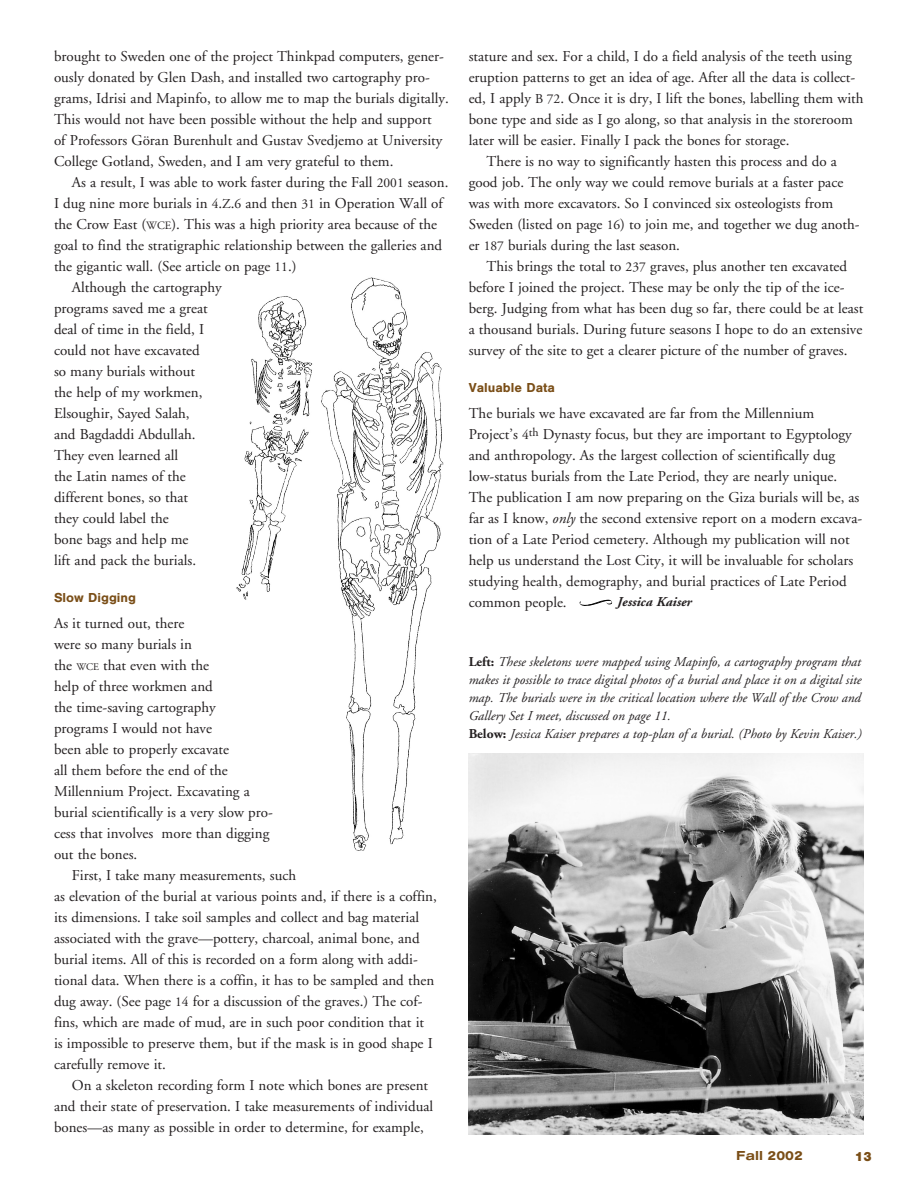
<style>
.page{position:relative;width:918px;height:1188px;background:#fff}
.page>*{position:absolute;margin:0;border:0;box-sizing:border-box;transform-origin:0 0}
.t1{font:15px/21px "Adobe Garamond";color:#231f20}
.t2{font:italic 13.5px/18px "Adobe Garamond";color:#231f20}
.t3{font:700 13.5px "Nimbus San T";color:#7a4e17}
.t4{font:italic 700 13.5px "Adobe Garamond";color:#231f20}
.t5{font:13.5px "Nimbus San T Bold Exte";color:#7a4e17}
.t6{font:13.5px "Nimbus San T Blac";color:#7a4e17}
.s1{font-size:13.5px}
.s2{font-size:11.25px}
.s3{font-size:10.2px}
.s4{font-style:italic}
.s5{font-weight:700;font-style:normal}
</style>
<div class="page">
<svg style="left:579px;top:599px;width:34px;height:7px"></svg>
<img style="left:236px;top:277px;width:208px;height:574px">
<img style="left:469px;top:754px;width:395px;height:381px">
<p class="t1" style="left:54px;top:46px;width:396px">brought to Sweden one of the project Thinkpad computers, gener&shy;ously donated by Glen Dash, and installed two cartography pro&shy;grams, Idrisi and Mapinfo, to allow me to map the burials digitally.<br>This would not have been possible without the help and support<br>of Professors Göran Burenhult and Gustav Svedjemo at University College Gotland, Sweden, and I am very grateful to them.</p>
<p class="t1" style="left:72px;top:172px;width:378px">As a result, I was able to work faster during the Fall <span class="s1">2001</span> season.</p>
<p class="t1" style="left:54px;top:193px;width:390px">I dug nine more burials in <span class="s1">4</span>.<span class="s1">Z</span>.<span class="s1">6</span> and then <span class="s1">31</span> in Operation Wall of</p>
<p class="t1" style="left:54px;top:214px;width:385px">the Crow East (<span class="s2">WCE</span>). This was a high priority area because of the</p>
<p class="t1" style="left:54px;top:235px;width:390px">goal to find the stratigraphic relationship between the galleries and</p>
<p class="t1" style="left:54px;top:256px;width:244px">the gigantic wall. (See article on page <span class="s1">11</span>.)</p>
<p class="t1" style="left:72px;top:277px;width:151px">Although the cartography</p>
<p class="t1" style="left:54px;top:298px;width:155px">programs saved me a great</p>
<p class="t1" style="left:54px;top:319px;width:152px">deal of time in the field, I</p>
<p class="t1" style="left:54px;top:340px;width:147px">could not have excavated</p>
<p class="t1" style="left:54px;top:361px;width:143px">so many burials without</p>
<p class="t1" style="left:54px;top:382px;width:150px">the help of my workmen,</p>
<p class="t1" style="left:54px;top:403px;width:137px">Elsoughir, Sayed Salah,</p>
<p class="t1" style="left:54px;top:424px;width:143px">and Bagdaddi Abdullah.</p>
<p class="t1" style="left:54px;top:445px;width:126px">They even learned all</p>
<p class="t1" style="left:54px;top:466px;width:133px">the Latin names of the</p>
<p class="t1" style="left:54px;top:487px;width:136px">different bones, so that</p>
<p class="t1" style="left:54px;top:508px;width:116px">they could label the</p>
<p class="t1" style="left:54px;top:529px;width:136px">bone bags and help me</p>
<p class="t1" style="left:54px;top:550px;width:144px">lift and pack the burials.</p>
<p class="t3" style="left:54px;top:590px;width:84px">Slow Digging</p>
<p class="t1" style="left:54px;top:613px;width:220px">As it turned out, there<br>were so many burials in<br>the <span class="s3">WCE</span> that even with the<br>help of three workmen and<br>the time-saving cartography programs I would not have<br>been able to properly excavate<br>all them before the end of the<br>Millennium Project. Excavating a burial scientifically is a very slow pro&shy;cess that involves more than digging out the bones.</p>
<p class="t1" style="left:54px;top:865px;width:384px;text-indent:18px">First, I take many measurements, such<br>as elevation of the burial at various points and, if there is a coffin, its dimensions. I take soil samples and collect and bag material associated with the grave—pottery, charcoal, animal bone, and burial items. All of this is recorded on a form along with addi&shy;tional data. When there is a coffin, it has to be sampled and then dug away. (See page <span class="s1">14</span> for a discussion of the graves.) The cof&shy;fins, which are made of mud, are in such poor condition that it<br>is impossible to preserve them, but if the mask is in good shape I carefully remove it.</p>
<p class="t1" style="left:54px;top:1075px;width:381px;text-indent:18px">On a skeleton recording form I note which bones are present and their state of preservation. I take measurements of individual bones—as many as possible in order to determine, for example,</p>
<p class="t1" style="left:469px;top:46px;width:385px">stature and sex. For a child, I do a field analysis of the teeth using</p>
<p class="t1" style="left:469px;top:67px;width:388px">eruption patterns to get an idea of age. After all the data is collect-</p>
<p class="t1" style="left:469px;top:88px;width:396px">ed, I apply <span class="s1">B 72</span>. Once it is dry, I lift the bones, labelling them with</p>
<p class="t1" style="left:469px;top:109px;width:386px">bone type and side as I go along, so that analysis in the storeroom</p>
<p class="t1" style="left:469px;top:130px;width:322px">later will be easier. Finally I pack the bones for storage.</p>
<p class="t1" style="left:487px;top:151px;width:352px">There is no way to significantly hasten this process and do a</p>
<p class="t1" style="left:469px;top:172px;width:376px">good job. The only way we could remove burials at a faster pace</p>
<p class="t1" style="left:469px;top:193px;width:366px">was with more excavators. So I convinced six osteologists from</p>
<p class="t1" style="left:469px;top:214px;width:393px">Sweden (listed on page <span class="s1">16</span>) to join me, and together we dug anoth-</p>
<p class="t1" style="left:469px;top:235px;width:213px">er <span class="s1">187</span> burials during the last season.</p>
<p class="t1" style="left:487px;top:256px;width:362px">This brings the total to <span class="s1">237</span> graves, plus another ten excavated</p>
<p class="t1" style="left:469px;top:277px;width:377px">before I joined the project. These may be only the tip of the ice-</p>
<p class="t1" style="left:469px;top:298px;width:396px">berg. Judging from what has been dug so far, there could be at least</p>
<p class="t1" style="left:469px;top:319px;width:395px">a thousand burials. During future seasons I hope to do an extensive</p>
<p class="t1" style="left:469px;top:340px;width:380px">survey of the site to get a clearer picture of the number of graves.</p>
<p class="t3" style="left:469px;top:380px;width:88px">Valuable Data</p>
<p class="t1" style="left:469px;top:403px;width:395px">The burials we have excavated are far from the Millennium Project’s <span class="s1">4</span><sup>th</sup> Dynasty focus, but they are important to Egyptology and anthropology. As the largest collection of scientifically dug low-status burials from the Late Period, they are nearly unique.<br>The publication I am now preparing on the Giza burials will be, as far as I know, <span class="s4">only</span> the second extensive report on a modern excava&shy;tion of a Late Period cemetery. Although my publication will not help us understand the Lost City, it will be invaluable for scholars studying health, demography, and burial practices of Late Period common people.</p>
<p class="t4" style="left:617px;top:595px;width:76px">Jessica Kaiser</p>
<p class="t2" style="left:469px;top:654px;width:395px"><span class="s5">Left:</span> These skeletons were mapped using Mapinfo, a cartography program that makes it possible to trace digital photos of a burial and place it on a digital site map. The burials were in the critical location where the Wall of the Crow and Gallery Set I meet, discussed on page 11.<br><span class="s5">Below:</span> Jessica Kaiser prepares a top-plan of a burial. (Photo by Kevin Kaiser.)</p>
<p class="t5" style="left:736px;top:1148px;width:68px">Fall 2002</p>
<p class="t6" style="left:854px;top:1149px;width:19px">13</p>
</div>
